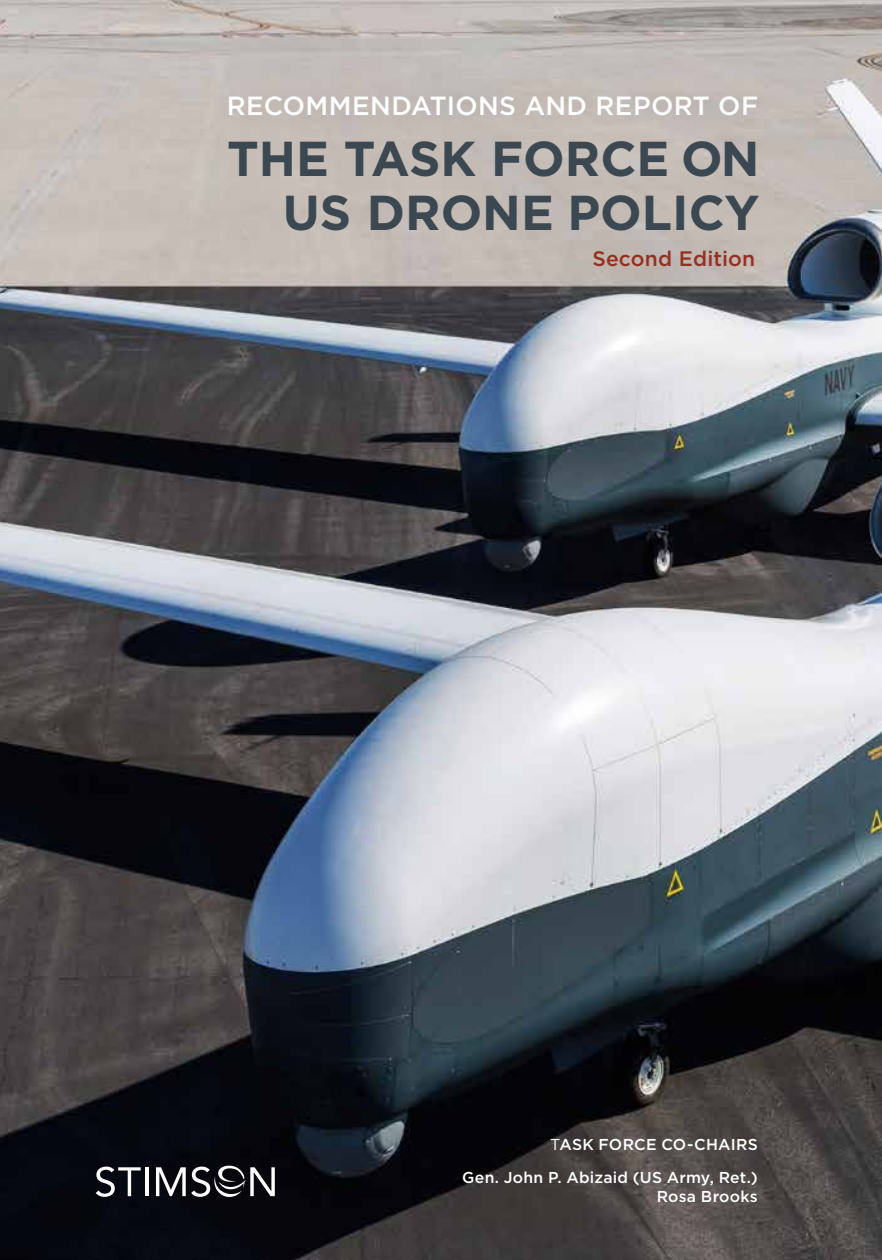
<style>
.page{position:relative;width:882px;height:1260px;background:#fff}
.page>*{position:absolute;margin:0;border:0;box-sizing:border-box;transform-origin:0 0}
.t1{font:700 49px/54.2px "Gotham";color:#3b4852;text-align:right}
.t2{font:500 26.25px "Gotham";letter-spacing:.015em;color:#fff}
.t3{font:500 21px "Gotham";letter-spacing:.01em;color:#972f20}
.t4{font:500 15.75px/32.9px "Gotham";letter-spacing:.015em;color:#fff;text-align:right}
.s1{font-weight:400}
</style>
<div class="page">
<img style="left:0;top:0;width:882px;height:1260px">
<svg style="left:96px;top:1167px;width:45px;height:30px"></svg>
<hr style="left:145px;top:1167px;width:3px;height:29px;background:#fff">
<svg style="left:156px;top:1166px;width:119px;height:31px"></svg>
<div style="left:223px;top:89px;width:546px;height:37px;background:#c2b9b4;border-radius:16px"></div>
<h2 class="t2" style="left:227px;top:90px;width:533px">RECOMMENDATIONS AND REPORT OF</h2>
<h1 class="t1" style="left:227px;top:131px;width:534px">THE TASK FORCE ON<br>US DRONE POLICY</h1>
<h3 class="t3" style="left:592px;top:245px;width:164px">Second Edition</h3>
<p class="t4" style="left:462px;top:1128px;width:297px"><span class="s1">T</span>ASK FORCE CO-CHAIRS<br>Gen. John P. Abizaid (US Army, Ret.)</p>
<p class="t4" style="left:657px;top:1180px;width:102px">Rosa Brooks</p>
</div>
